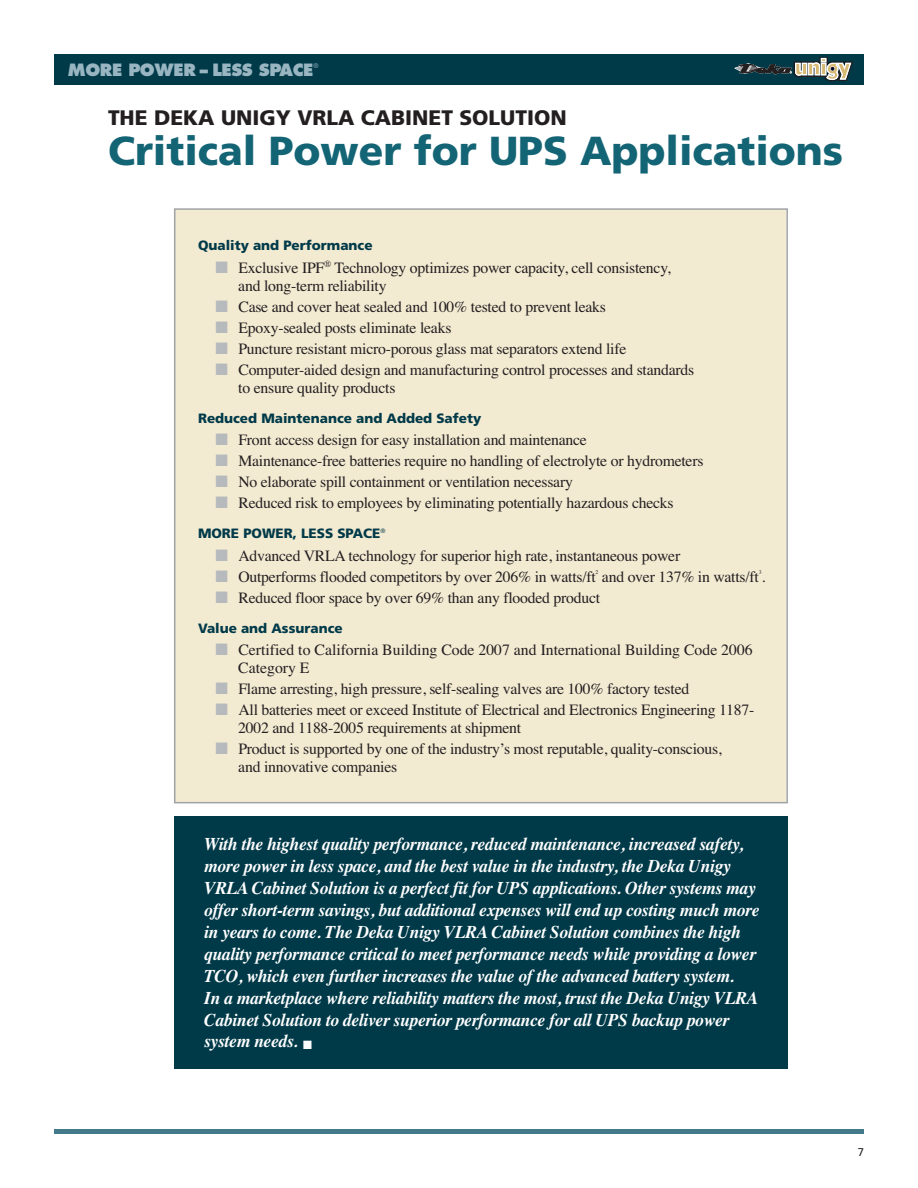
<style>
.page{position:relative;width:918px;height:1188px;background:#fff}
.page>*{position:absolute;margin:0;border:0;box-sizing:border-box;transform-origin:0 0}
.t1{font:900 40.5px "Frutiger";color:#136474}
.t2{font:900 21px "Frutiger";color:#231f20}
.t3{font:italic 700 18px/21.9px "Times";letter-spacing:-.015em;color:#fff}
.t4{font:800 16.5px "Futura";letter-spacing:-.025em;color:#98b5c1}
.t5{font:15.75px/18px "Times";letter-spacing:-.015em;color:#231f20}
.t6{font:900 13.5px "Frutiger";color:#003a49}
.t7{font:11.25px "Frutiger";color:#231f20}
.t8{font:condensed 6.3px "Futura";color:#98b5c1}
.t9{font:5.7px "Times";color:#231f20}
.s1{color:#b7babc}
</style>
<div class="page">
<hr style="left:54px;top:1130px;width:810px;height:4px;background:#427a8a">
<div style="left:54px;top:54px;width:810px;height:30px;background:#003a49"></div>
<svg style="left:734px;top:57px;width:118px;height:24px"></svg>
<div style="left:175px;top:210px;width:611px;height:592px;background:#f3ead2"></div>
<div style="left:174px;top:816px;width:614px;height:253px;background:#003a49"></div>
<p class="t4" style="left:68px;top:63px;width:247px">MORE POWER – LESS SPACE</p>
<p class="t8" style="left:313px;top:63px;width:7px">®</p>
<h2 class="t2" style="left:108px;top:109px;width:460px">THE DEKA UNIGY VRLA CABINET SOLUTION</h2>
<h1 class="t1" style="left:108px;top:135px;width:737px">Critical Power for UPS Applications</h1>
<p class="t6" style="left:198px;top:240px;width:176px">Quality and Performance</p>
<p class="t5" style="left:238px;top:258px;width:434px;text-indent:-23px"><span class="s1">■</span> Exclusive IPF<sup>®</sup> Technology optimizes power capacity, cell consistency, and long-term reliability</p>
<p class="t5" style="left:215px;top:297px;width:392px"><span class="s1">■</span> Case and cover heat sealed and 100% tested to prevent leaks</p>
<p class="t5" style="left:215px;top:318px;width:238px"><span class="s1">■</span> Epoxy-sealed posts eliminate leaks</p>
<p class="t5" style="left:215px;top:339px;width:413px"><span class="s1">■</span> Puncture resistant micro-porous glass mat separators extend life</p>
<p class="t5" style="left:238px;top:360px;width:458px;text-indent:-23px"><span class="s1">■</span> Computer-aided design and manufacturing control processes and standards to ensure quality products</p>
<p class="t6" style="left:198px;top:413px;width:285px">Reduced Maintenance and Added Safety</p>
<p class="t5" style="left:215px;top:431px;width:373px"><span class="s1">■</span> Front access design for easy installation and maintenance</p>
<p class="t5" style="left:215px;top:452px;width:490px"><span class="s1">■</span> Maintenance-free batteries require no handling of electrolyte or hydrometers</p>
<p class="t5" style="left:215px;top:473px;width:359px"><span class="s1">■</span> No elaborate spill containment or ventilation necessary</p>
<p class="t5" style="left:215px;top:494px;width:460px"><span class="s1">■</span> Reduced risk to employees by eliminating potentially hazardous checks</p>
<p class="t6" style="left:198px;top:528px;width:189px">MORE POWER, LESS SPACE<sup>®</sup></p>
<p class="t5" style="left:215px;top:546px;width:466px"><span class="s1">■</span> Advanced VRLA technology for superior high rate, instantaneous power</p>
<p class="t5" style="left:215px;top:567px;width:551px"><span class="s1">■</span> Outperforms flooded competitors by over 206% in watts/ft and over 137% in watts/ft .</p>
<p class="t9" style="left:596px;top:569px;width:4px">2</p>
<p class="t9" style="left:759px;top:569px;width:4px">3</p>
<p class="t5" style="left:215px;top:588px;width:386px"><span class="s1">■</span> Reduced floor space by over 69% than any flooded product</p>
<p class="t6" style="left:198px;top:623px;width:146px">Value and Assurance</p>
<p class="t5" style="left:238px;top:641px;width:516px;text-indent:-23px"><span class="s1">■</span> Certified to California Building Code 2007 and International Building Code 2006<br>Category E</p>
<p class="t5" style="left:215px;top:680px;width:475px"><span class="s1">■</span> Flame arresting, high pressure, self-sealing valves are 100% factory tested</p>
<p class="t5" style="left:238px;top:701px;width:518px;text-indent:-23px"><span class="s1">■</span> All batteries meet or exceed Institute of Electrical and Electronics Engineering 1187-<br>2002 and 1188-2005 requirements at shipment</p>
<p class="t5" style="left:238px;top:740px;width:485px;text-indent:-23px"><span class="s1">■</span> Product is supported by one of the industry’s most reputable, quality-conscious, and innovative companies</p>
<p class="t3" style="left:204px;top:833px;width:557px">With the highest quality performance, reduced maintenance, increased safety, more power in less space, and the best value in the industry, the Deka Unigy VRLA Cabinet Solution is a perfect fit for UPS applications. Other systems may offer short-term savings, but additional expenses will end up costing much more in years to come. The Deka Unigy VLRA Cabinet Solution combines the high quality performance critical to meet performance needs while providing a lower TCO, which even further increases the value of the advanced battery system.<br>In a marketplace where reliability matters the most, trust the Deka Unigy VLRA Cabinet Solution to deliver superior performance for all UPS backup power system needs. ■</p>
<p class="t7" style="left:858px;top:1148px;width:8px">7</p>
</div>
